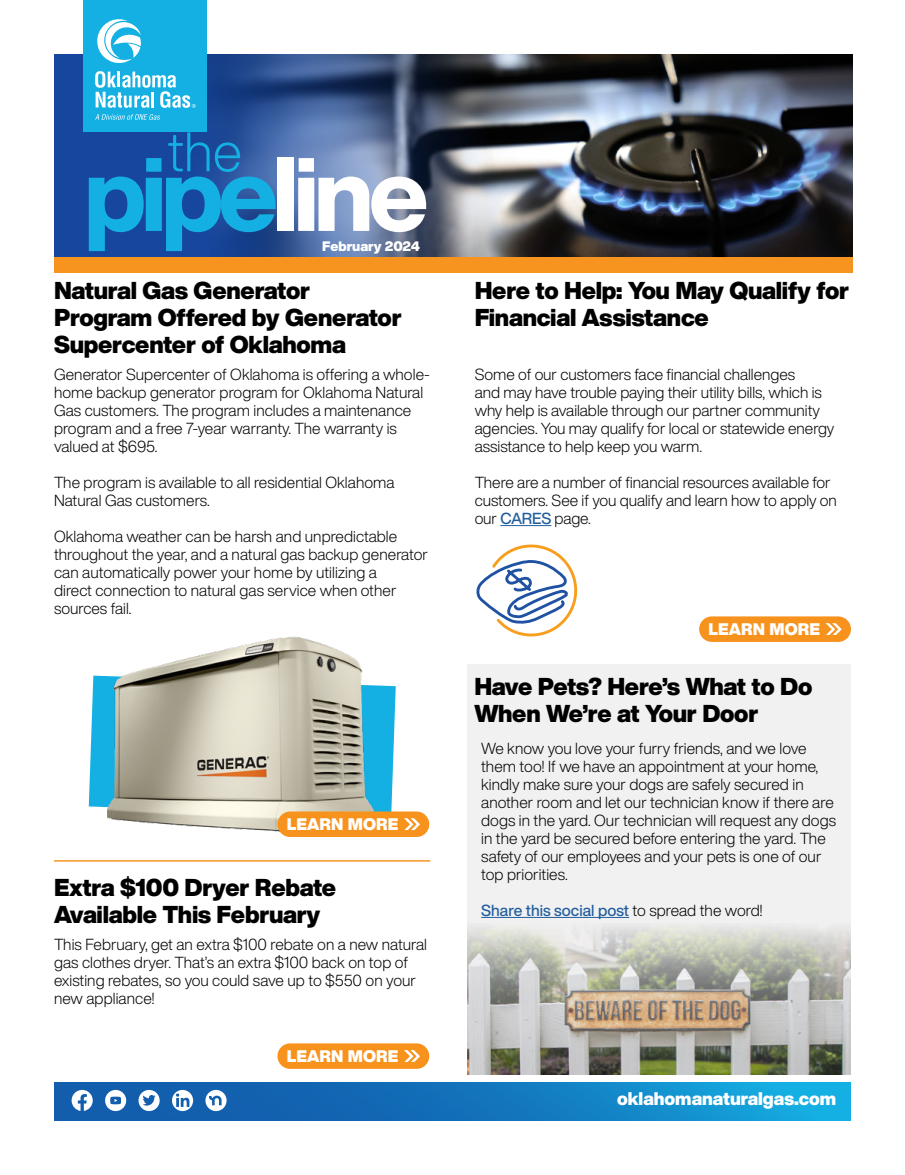
<style>
.page{position:relative;width:905px;height:1175px;background:#fff}
.page>*{position:absolute;margin:0;border:0;box-sizing:border-box;transform-origin:0 0}
.t1{font:900 24px/27px "Helvetica Now Display";letter-spacing:-.01em;color:#000}
.t2{font:900 18px "Helvetica Now Display";color:#fff}
.t3{font:900 16.5px "Helvetica Now Display";letter-spacing:.01em;color:#fff}
.t4{font:300 15.75px/18px "Helvetica Now Display";color:#000}
.t5{font:500 15.75px "Helvetica Now Display";letter-spacing:.005em;color:#215e9e}
.t6{font:900 13.5px "Helvetica Now Display";color:#fff}
.s1{font-weight:500;color:#215e9e}
.s2{font-weight:300;color:#000}
</style>
<div class="page">
<img style="left:54px;top:54px;width:798px;height:203px">
<div style="left:278px;top:158px;width:16px;height:73px;background:#fff"></div>
<svg style="left:298px;top:158px;width:128px;height:74px"></svg>
<svg style="left:89px;top:132px;width:187px;height:119px;background:#1a71b7"></svg>
<div style="left:54px;top:257px;width:798px;height:16px;background:#f79420"></div>
<svg style="left:54px;top:1082px;width:796px;height:38px;background:#137bc0"></svg>
<div style="left:84px;top:0;width:123px;height:131px;background:#15b0e3"></div>
<svg style="left:95px;top:114px;width:65px;height:6px"></svg>
<svg style="left:95px;top:71px;width:101px;height:37px"></svg>
<svg style="left:97px;top:19px;width:44px;height:44px"></svg>
<svg style="left:138px;top:1089px;width:22px;height:22px"></svg>
<svg style="left:105px;top:1089px;width:21px;height:22px"></svg>
<svg style="left:172px;top:1089px;width:21px;height:22px"></svg>
<svg style="left:72px;top:1089px;width:21px;height:21px"></svg>
<svg style="left:205px;top:1089px;width:21px;height:22px"></svg>
<svg style="left:89px;top:675px;width:307px;height:136px;background:#3dbde7"></svg>
<div style="left:467px;top:664px;width:383px;height:410px;background:#f1f1f2"></div>
<hr style="left:54px;top:860px;width:376px;height:1px;background:#f79420">
<div style="left:277px;top:1043px;width:152px;height:25px;background:#f7931d;border-radius:13px"></div>
<svg style="left:404px;top:1050px;width:16px;height:11px"></svg>
<hr style="left:500px;top:525px;width:51px;height:1px;background:#215e9e">
<div style="left:699px;top:616px;width:151px;height:26px;background:#f7931d;border-radius:13px"></div>
<svg style="left:825px;top:623px;width:16px;height:12px"></svg>
<img style="left:467px;top:916px;width:383px;height:158px">
<img style="left:107px;top:636px;width:270px;height:196px">
<div style="left:277px;top:811px;width:152px;height:26px;background:#f7931d;border-radius:13px"></div>
<svg style="left:404px;top:818px;width:16px;height:12px"></svg>
<svg style="left:476px;top:544px;width:101px;height:92px"></svg>
<hr style="left:481px;top:917px;width:148px;height:1px;background:#215e9e">
<p class="t6" style="left:322px;top:237px;width:99px">February 2024</p>
<h1 class="t1" style="left:54px;top:277px;width:349px">Natural Gas Generator<br>Program Offered by Generator<br>Supercenter of Oklahoma</h1>
<p class="t4" style="left:54px;top:365px;width:377px">Generator Supercenter of Oklahoma is offering a whole&shy;home backup generator program for Oklahoma Natural Gas customers. The program includes a maintenance program and a free 7-year warranty. The warranty is valued at $695.</p>
<p class="t4" style="left:54px;top:473px;width:342px">The program is available to all residential Oklahoma<br>Natural Gas customers.</p>
<p class="t4" style="left:54px;top:527px;width:375px">Oklahoma weather can be harsh and unpredictable throughout the year, and a natural gas backup generator can automatically power your home by utilizing a<br>direct connection to natural gas service when other sources fail.</p>
<p class="t3" style="left:287px;top:812px;width:113px">LEARN MORE</p>
<h1 class="t1" style="left:54px;top:874px;width:284px">Extra $100 Dryer Rebate<br>Available This February</h1>
<p class="t4" style="left:54px;top:935px;width:374px">This February, get an extra $100 rebate on a new natural gas clothes dryer. That’s an extra $100 back on top of existing rebates, so you could save up to $550 on your new appliance!</p>
<p class="t3" style="left:287px;top:1044px;width:113px">LEARN MORE</p>
<h1 class="t1" style="left:474px;top:277px;width:376px">Here to Help: You May Qualify for<br>Financial Assistance</h1>
<p class="t4" style="left:474px;top:365px;width:361px">Some of our customers face financial challenges<br>and may have trouble paying their utility bills, which is why help is available through our partner community agencies. You may qualify for local or statewide energy assistance to help keep you warm.</p>
<p class="t4" style="left:474px;top:473px;width:364px">There are a number of financial resources available for customers. See if you qualify and learn how to apply on our <span class="s1">CARES</span> page.</p>
<p class="t3" style="left:708px;top:617px;width:113px">LEARN MORE</p>
<h1 class="t1" style="left:474px;top:673px;width:339px">Have Pets? Here’s What to Do<br>When We’re at Your Door</h1>
<p class="t4" style="left:481px;top:739px;width:356px">We know you love your furry friends, and we love them too! If we have an appointment at your home, kindly make sure your dogs are safely secured in another room and let our technician know if there are dogs in the yard. Our technician will request any dogs in the yard be secured before entering the yard. The safety of our employees and your pets is one of our top priorities.</p>
<p class="t5" style="left:481px;top:899px;width:283px">Share this social post <span class="s2">to spread the word!</span></p>
<p class="t2" style="left:617px;top:1086px;width:221px">oklahomanaturalgas.com</p>
</div>
